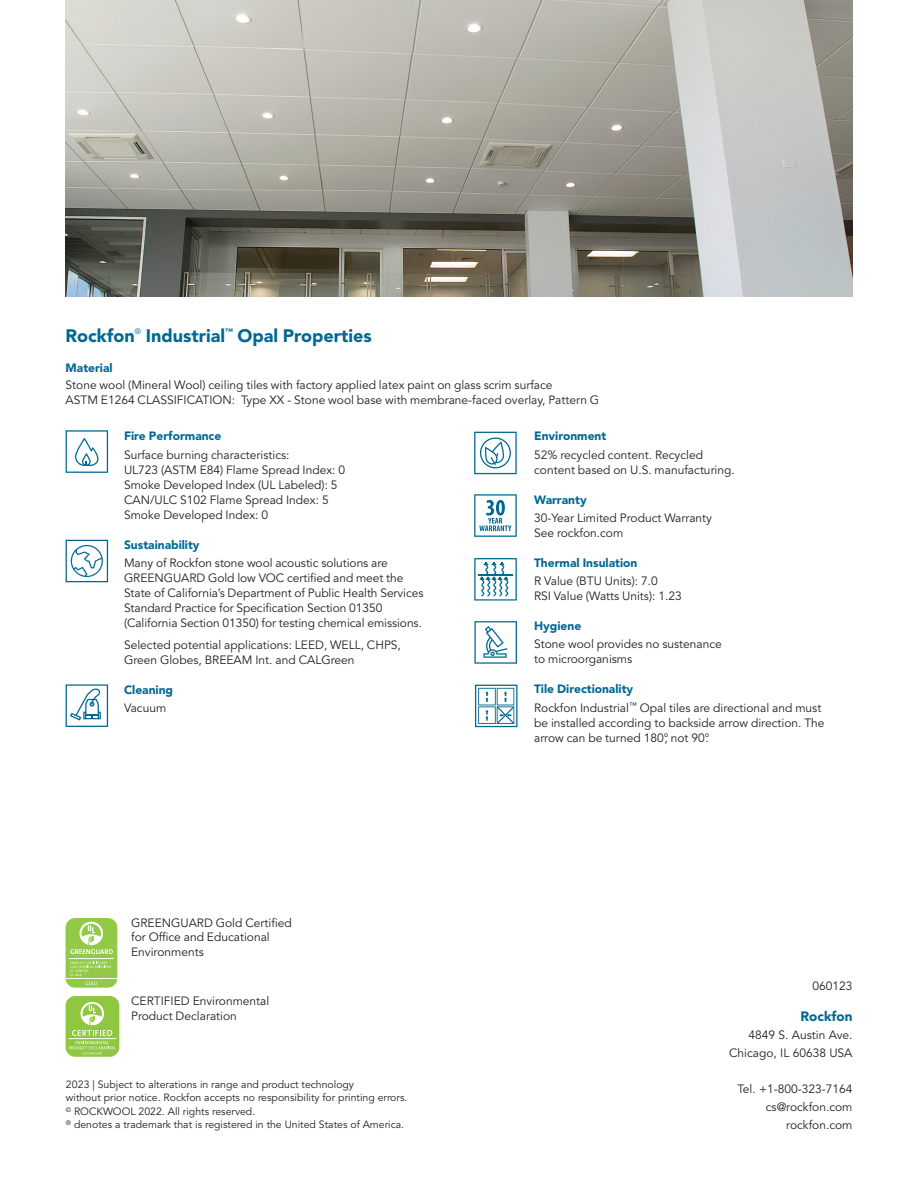
<style>
.page{position:relative;width:918px;height:1188px;background:#fff}
.page>*{position:absolute;margin:0;border:0;box-sizing:border-box;transform-origin:0 0}
.t1{font:900 18px "Avenir LT Std";color:#006893}
.t2{font:900 13.5px "Avenir LT Std";color:#006893}
.t3{font:12px/15px "Avenir LT Std";color:#231f20}
.t4{font:900 12px "Avenir LT Std";color:#006893}
.t5{font:10.5px/13.5px "Avenir LT Std";color:#231f20}
.t6{font:7.8px "Avenir LT Std";color:#006893}
.t7{font:900 7.8px "Avenir LT Std";color:#006893}
.s1{font-weight:900;color:#006893}
</style>
<div class="page">
<img style="left:66px;top:0;width:786px;height:297px">
<svg style="left:66px;top:430px;width:42px;height:43px"></svg>
<svg style="left:66px;top:540px;width:42px;height:42px"></svg>
<svg style="left:66px;top:684px;width:42px;height:43px"></svg>
<svg style="left:474px;top:432px;width:43px;height:42px"></svg>
<svg style="left:474px;top:494px;width:43px;height:43px"></svg>
<svg style="left:474px;top:558px;width:43px;height:43px"></svg>
<svg style="left:474px;top:621px;width:43px;height:43px"></svg>
<div style="left:66px;top:918px;width:51px;height:70px;background:#92c947;border-radius:10px"></div>
<hr style="left:66px;top:978px;width:51px;height:1px;background:#fff">
<svg style="left:86px;top:982px;width:11px;height:3px"></svg>
<svg style="left:70px;top:962px;width:41px;height:14px"></svg>
<hr style="left:69px;top:958px;width:45px;height:1px;background:#fff">
<svg style="left:70px;top:922px;width:43px;height:32px"></svg>
<svg style="left:66px;top:996px;width:53px;height:61px"></svg>
<div style="left:66px;top:996px;width:53px;height:61px;background:#90c740;border-radius:9px"></div>
<hr style="left:69px;top:1038px;width:47px;height:1px;background:#fff">
<svg style="left:69px;top:1002px;width:46px;height:53px"></svg>
<svg style="left:475px;top:685px;width:43px;height:42px"></svg>
<h1 class="t1" style="left:66px;top:325px;width:71px">Rockfon</h1>
<p class="t6" style="left:135px;top:327px;width:8px">®</p>
<h1 class="t1" style="left:146px;top:325px;width:81px">Industrial</h1>
<p class="t7" style="left:225px;top:327px;width:9px">™</p>
<h1 class="t1" style="left:238px;top:325px;width:136px">Opal Properties</h1>
<p class="t4" style="left:66px;top:360px;width:49px">Material</p>
<p class="t3" style="left:66px;top:378px;width:535px">Stone wool (Mineral Wool) ceiling tiles with factory applied latex paint on glass scrim surface<br>ASTM E1264 CLASSIFICATION: Type XX - Stone wool base with membrane-faced overlay, Pattern G</p>
<p class="t4" style="left:124px;top:429px;width:99px">Fire Performance</p>
<p class="t3" style="left:124px;top:447px;width:223px">Surface burning characteristics:<br>UL723 (ASTM E84) Flame Spread Index: 0<br>Smoke Developed Index (UL Labeled): 5<br>CAN/ULC S102 Flame Spread Index: 5<br>Smoke Developed Index: 0</p>
<p class="t4" style="left:124px;top:537px;width:77px">Sustainability</p>
<p class="t3" style="left:124px;top:556px;width:301px">Many of Rockfon stone wool acoustic solutions are GREENGUARD Gold low VOC certified and meet the State of California’s Department of Public Health Services Standard Practice for Specification Section 01350 (California Section 01350) for testing chemical emissions.</p>
<p class="t3" style="left:124px;top:637px;width:278px">Selected potential applications: LEED, WELL, CHPS,<br>Green Globes, BREEAM Int. and CALGreen</p>
<p class="t4" style="left:124px;top:682px;width:51px">Cleaning</p>
<p class="t3" style="left:124px;top:701px;width:44px">Vacuum</p>
<p class="t4" style="left:534px;top:429px;width:74px">Environment</p>
<p class="t3" style="left:534px;top:447px;width:202px">52% recycled content. Recycled content based on U.S. manufacturing.</p>
<p class="t4" style="left:534px;top:492px;width:54px">Warranty</p>
<p class="t3" style="left:534px;top:511px;width:179px">30-Year Limited Product Warranty<br>See rockfon.com</p>
<p class="t4" style="left:534px;top:555px;width:105px">Thermal Insulation</p>
<p class="t3" style="left:534px;top:574px;width:149px">R Value (BTU Units): 7.0<br>RSI Value (Watts Units): 1.23</p>
<p class="t4" style="left:534px;top:619px;width:49px">Hygiene</p>
<p class="t3" style="left:534px;top:637px;width:189px">Stone wool provides no sustenance to microorganisms</p>
<p class="t3" style="left:534px;top:680px;width:289px;line-height:18.3px"><span class="s1">Tile Directionality<br></span>Rockfon Industrial<sup>™</sup> Opal tiles are directional and must</p>
<p class="t3" style="left:534px;top:715px;width:292px">be installed according to backside arrow direction. The arrow can be turned 180°, not 90°.</p>
<p class="t3" style="left:131px;top:916px;width:162px;line-height:14.4px">GREENGUARD Gold Certified for Office and Educational<br>Environments</p>
<p class="t3" style="left:131px;top:994px;width:140px;line-height:14.4px">CERTIFIED Environmental<br>Product Declaration</p>
<p class="t5" style="left:66px;top:1077px;width:343px">2023 | Subject to alterations in range and product technology<br>without prior notice. Rockfon accepts no responsibility for printing errors. <sup>©</sup> ROCKWOOL 2022. All rights reserved.<br><sup>®</sup> denotes a trademark that is registered in the United States of America.</p>
<p class="t3" style="left:812px;top:979px;width:42px">060123</p>
<p class="t2" style="left:801px;top:1008px;width:53px">Rockfon</p>
<p class="t3" style="left:729px;top:1026px;width:125px;line-height:18px;text-align:right">4849 S. Austin Ave.<br>Chicago, IL 60638 USA</p>
<p class="t3" style="left:737px;top:1080px;width:117px;line-height:18px;text-align:right">Tel. +1-800-323-7164 cs@rockfon.com rockfon.com</p>
</div>
